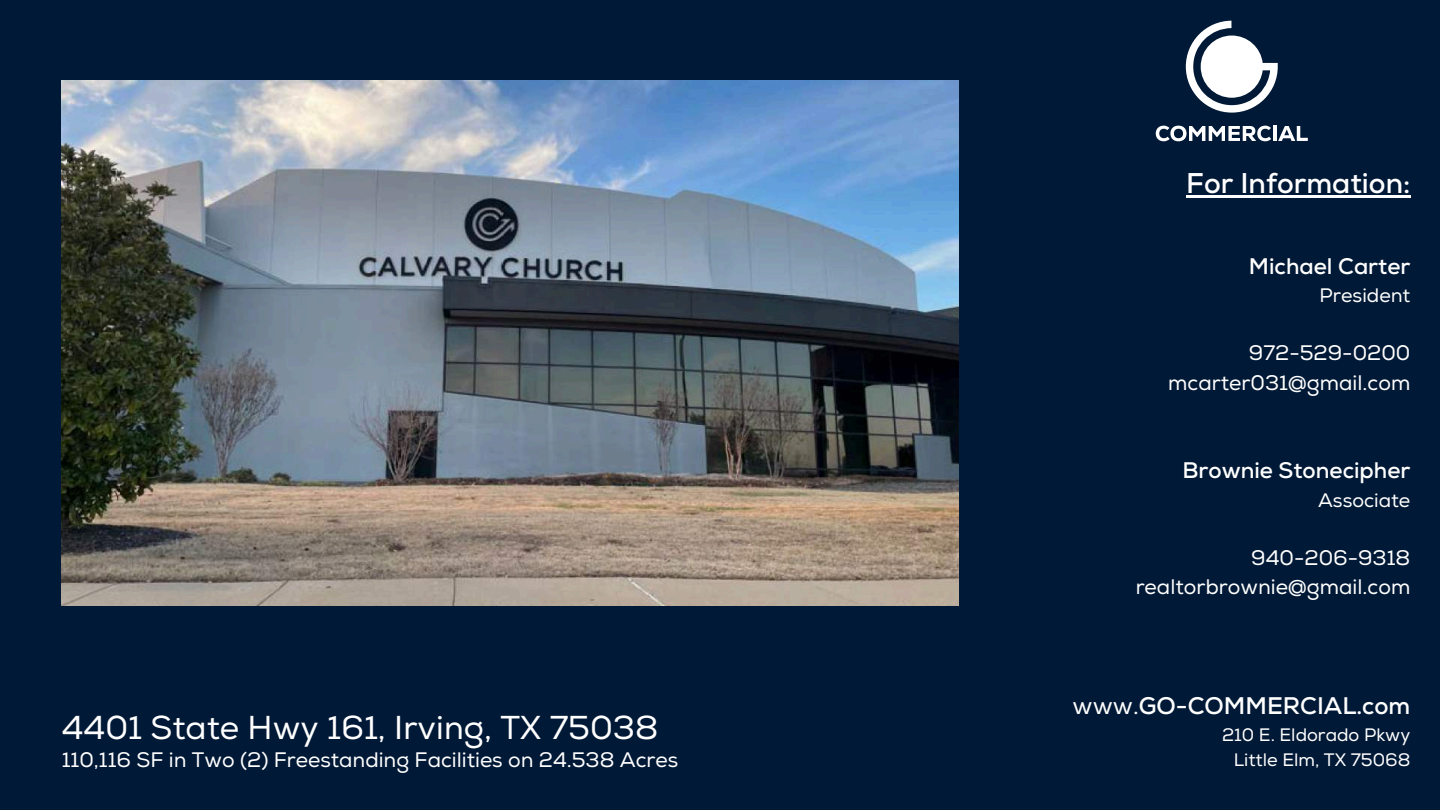
<style>
.page{position:relative;width:1440px;height:810px;background:#001936}
.page>*{position:absolute;margin:0;border:0;box-sizing:border-box;transform-origin:0 0}
.t1{font:33px "Nexa";color:#fff}
.t2{font:700 28.5px "Nexa";color:#fff}
.t3{font:700 24px "Nexa";color:#fff}
.t4{font:700 22.5px "Nexa";color:#fff}
.t5{font:21px/29.2px "Nexa";color:#fff;text-align:right}
.t6{font:19.5px "Nexa";color:#fff}
.t7{font:18px/24.8px "Nexa";color:#fff;text-align:right}
.s1{font-weight:400}
</style>
<div class="page">
<hr style="left:1186px;top:195px;width:224px;height:3px;background:#fff">
<div style="left:1030px;top:618px;width:410px;height:6px;background:#001936"></div>
<div style="left:1030px;top:231px;width:410px;height:5px;background:#001936"></div>
<img style="left:62px;top:81px;width:897px;height:525px">
<svg style="left:1156px;top:126px;width:115px;height:15px"></svg>
<svg style="left:1186px;top:21px;width:92px;height:92px"></svg>
<hr style="left:1273px;top:126px;width:4px;height:15px;background:#fff">
<svg style="left:1278px;top:126px;width:30px;height:15px"></svg>
<h1 class="t1" style="left:62px;top:708px;width:598px">4401 State Hwy 161, Irving, TX 75038</h1>
<p class="t5" style="left:62px;top:746px;width:618px">110,116 SF in Two (2) Freestanding Facilities on 24.538 Acres</p>
<h2 class="t2" style="left:1186px;top:167px;width:226px">For Information:</h2>
<p class="t4" style="left:1249px;top:253px;width:163px">Michael Carter</p>
<p class="t6" style="left:1320px;top:284px;width:92px">President</p>
<p class="t5" style="left:1168px;top:339px;width:244px">972-529-0200 mcarter031@gmail.com</p>
<p class="t4" style="left:1182px;top:457px;width:229px">Brownie Stonecipher</p>
<p class="t6" style="left:1318px;top:488px;width:94px">Associate</p>
<p class="t5" style="left:1136px;top:543px;width:276px">940-206-9318 realtorbrownie@gmail.com</p>
<p class="t3" style="left:1073px;top:691px;width:339px"><span class="s1">www.</span>GO-COMMERCIAL.com</p>
<p class="t7" style="left:1222px;top:723px;width:190px">210 E. Eldorado Pkwy<br>Little Elm, TX 75068</p>
</div>
